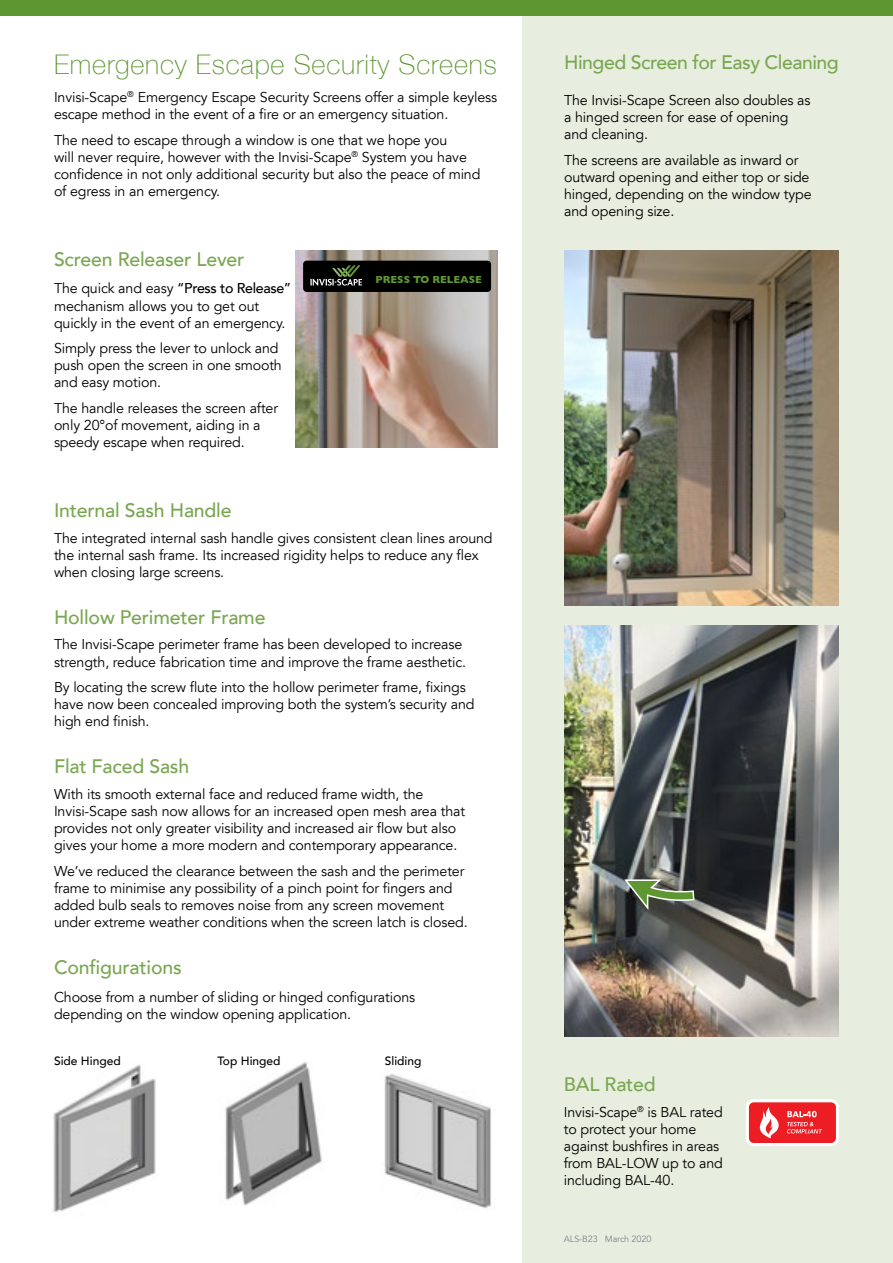
<style>
.page{position:relative;width:893px;height:1263px;background:#fff}
.page>*{position:absolute;margin:0;border:0;box-sizing:border-box;transform-origin:0 0}
.t1{font:100 27px "Helvetica Neue";letter-spacing:.03em;color:#5e9732}
.t2{font:500 19.5px "Avenir LT";letter-spacing:-.01em;color:#7aa751}
.t3{font:14.25px/17.1px "Avenir LT";letter-spacing:-.01em;color:#000}
.t4{font:500 12px "Avenir LT";color:#000}
.t5{font:700 10.35px "Gill Sans";color:#5e9732}
.t6{font:9px "Avenir LT";letter-spacing:-.01em;color:#808285}
.s1{font-weight:500}
</style>
<div class="page">
<div style="left:523px;top:0;width:370px;height:1263px;background:#e7eee0"></div>
<div style="left:0;top:0;width:893px;height:15px;background:#5e9732"></div>
<img style="left:564px;top:251px;width:275px;height:354px">
<img style="left:564px;top:626px;width:275px;height:410px">
<svg style="left:623px;top:853px;width:72px;height:59px;background:#636d5d"></svg>
<img style="left:384px;top:1073px;width:107px;height:135px">
<img style="left:53px;top:1064px;width:103px;height:148px">
<img style="left:225px;top:1062px;width:97px;height:144px">
<svg style="left:746px;top:1099px;width:93px;height:47px;background:#f16266"></svg>
<img style="left:296px;top:251px;width:202px;height:196px">
<div style="left:303px;top:261px;width:188px;height:31px;background:#000;border-radius:4px"></div>
<svg style="left:310px;top:265px;width:52px;height:21px"></svg>
<h1 class="t1" style="left:54px;top:44px;width:444px">Emergency Escape Security Screens</h1>
<p class="t3" style="left:54px;top:89px;width:445px">Invisi-Scape<sup>®</sup> Emergency Escape Security Screens offer a simple keyless escape method in the event of a fire or an emergency situation.</p>
<p class="t3" style="left:54px;top:132px;width:428px">The need to escape through a window is one that we hope you<br>will never require, however with the Invisi-Scape<sup>®</sup> System you have confidence in not only additional security but also the peace of mind of egress in an emergency.</p>
<h2 class="t2" style="left:54px;top:248px;width:192px">Screen Releaser Lever</h2>
<p class="t3" style="left:54px;top:280px;width:239px">The quick and easy <span class="s1">“Press to Release” </span>mechanism allows you to get out quickly in the event of an emergency.</p>
<p class="t3" style="left:54px;top:340px;width:229px">Simply press the lever to unlock and push open the screen in one smooth and easy motion.</p>
<p class="t3" style="left:54px;top:400px;width:226px">The handle releases the screen after only 20°of movement, aiding in a speedy escape when required.</p>
<p class="t5" style="left:375px;top:272px;width:108px">PRESS TO RELEASE</p>
<h2 class="t2" style="left:54px;top:499px;width:179px">Internal Sash Handle</h2>
<p class="t3" style="left:54px;top:529px;width:440px">The integrated internal sash handle gives consistent clean lines around the internal sash frame. Its increased rigidity helps to reduce any flex when closing large screens.</p>
<h2 class="t2" style="left:54px;top:606px;width:213px">Hollow Perimeter Frame</h2>
<p class="t3" style="left:54px;top:636px;width:414px">The Invisi-Scape perimeter frame has been developed to increase strength, reduce fabrication time and improve the frame aesthetic.</p>
<p class="t3" style="left:54px;top:679px;width:422px">By locating the screw flute into the hollow perimeter frame, fixings have now been concealed improving both the system’s security and high end finish.</p>
<h2 class="t2" style="left:54px;top:755px;width:137px">Flat Faced Sash</h2>
<p class="t3" style="left:54px;top:786px;width:413px">With its smooth external face and reduced frame width, the Invisi-Scape sash now allows for an increased open mesh area that provides not only greater visibility and increased air flow but also gives your home a more modern and contemporary appearance.</p>
<p class="t3" style="left:54px;top:863px;width:415px">We’ve reduced the clearance between the sash and the perimeter frame to minimise any possibility of a pinch point for fingers and added bulb seals to removes noise from any screen movement under extreme weather conditions when the screen latch is closed.</p>
<h2 class="t2" style="left:54px;top:956px;width:129px">Configurations</h2>
<p class="t3" style="left:54px;top:989px;width:363px">Choose from a number of sliding or hinged configurations depending on the window opening application.</p>
<p class="t4" style="left:54px;top:1054px;width:68px">Side Hinged</p>
<p class="t4" style="left:217px;top:1054px;width:65px">Top Hinged</p>
<p class="t4" style="left:385px;top:1054px;width:38px">Sliding</p>
<h2 class="t2" style="left:564px;top:51px;width:276px">Hinged Screen for Easy Cleaning</h2>
<p class="t3" style="left:564px;top:92px;width:248px">The Invisi-Scape Screen also doubles as a hinged screen for ease of opening and cleaning.</p>
<p class="t3" style="left:564px;top:152px;width:249px">The screens are available as inward or outward opening and either top or side hinged, depending on the window type and opening size.</p>
<h2 class="t2" style="left:564px;top:1073px;width:94px">BAL Rated</h2>
<p class="t3" style="left:564px;top:1104px;width:161px">Invisi-Scape<sup>®</sup> is BAL rated to protect your home against bushfires in areas from BAL-LOW up to and including BAL-40.</p>
<p class="t6" style="left:564px;top:1233px;width:89px">ALS-B23 March 2020</p>
</div>
